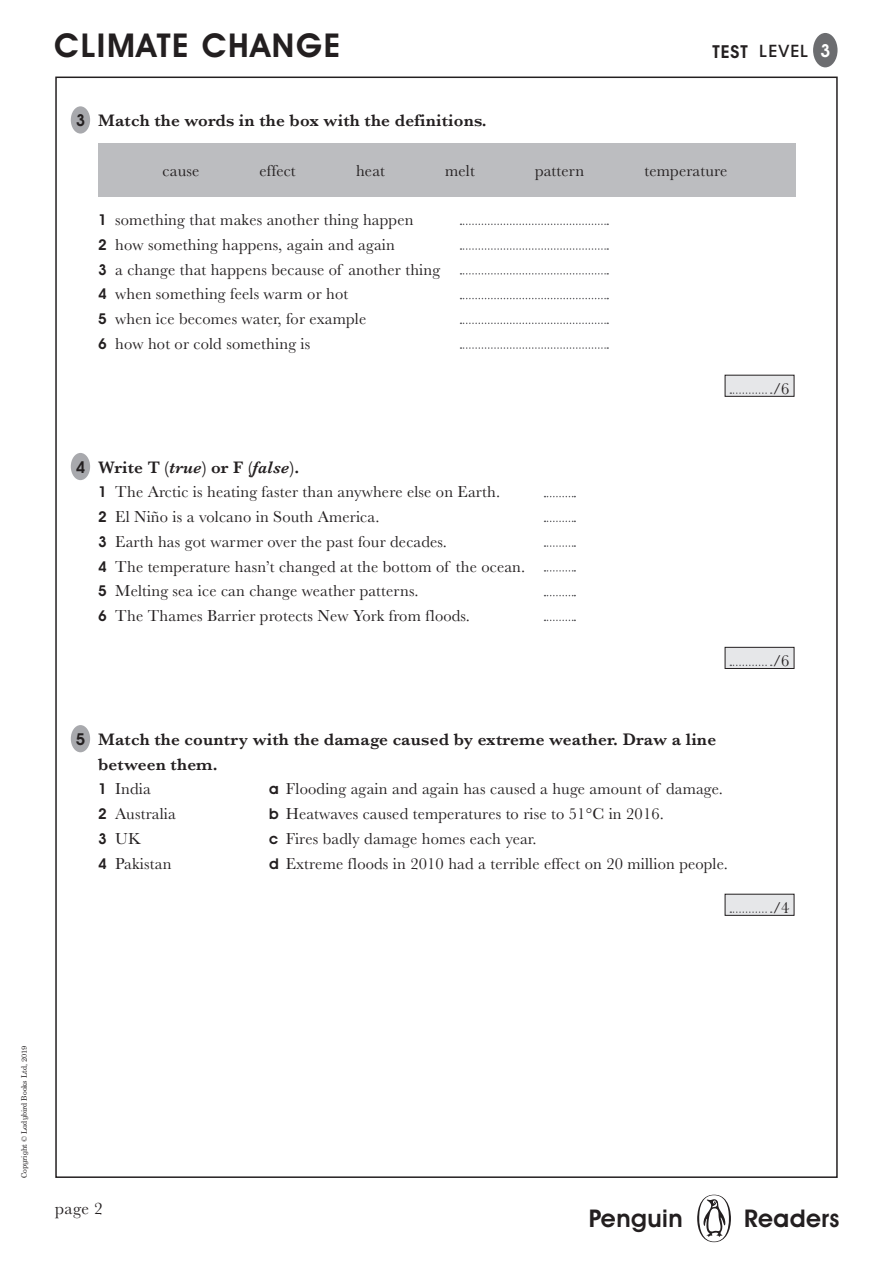
<style>
.page{position:relative;width:893px;height:1263px;background:#fff}
.page>*{position:absolute;margin:0;border:0;box-sizing:border-box;transform-origin:0 0}
.t1{font:600 33px "Avant Garde IT Cby BT";letter-spacing:.05em;color:#231f20}
.t2{font:600 24.6px "Avant Garde IT Cby BT";letter-spacing:.02em;color:#231f20}
._05b_HEADING{font:600 17.25px "Baskerville";letter-spacing:.01em;color:#231f20}
.t3{font:17.25px "Baskerville";color:#231f20}
._05_BODY{font:16.5px "Baskerville";letter-spacing:.01em;color:#231f20}
.t4{font:500 16.5px "ITC Avant Garde Std";letter-spacing:.05em;color:#231f20}
.BODY_TEXT{font:16.5px "Baskerville";color:#231f20}
.BODY_TEXT-2{font:600 16.5px "Avant Garde IT Cby BT";color:#231f20}
.t5{font:7.5px "Century Schlbk Penguin Inf";color:#231f20}
.s1{font-weight:600;font-size:17.25px}
.s2{font-family:"Avant Garde IT Cby BT";font-weight:600;font-size:18px;color:#fff}
.s3{font-family:"Avant Garde IT Cby BT";font-weight:600;font-size:15px}
.s4{font-style:italic}
</style>
<div class="page">
<div style="left:697px;top:1195px;width:34px;height:47px;background:#231f20;border-radius:50%"></div>
<svg style="left:699px;top:1195px;width:30px;height:46px"></svg>
<div style="left:813px;top:33px;width:24px;height:34px;background:#6c6d70;border-radius:50%"></div>
<div style="left:98px;top:144px;width:697px;height:53px;background:#bcbdc0"></div>
<svg style="left:460px;top:224px;width:148px;height:1px"></svg>
<svg style="left:460px;top:248px;width:148px;height:2px"></svg>
<svg style="left:460px;top:273px;width:148px;height:2px"></svg>
<svg style="left:460px;top:298px;width:148px;height:1px"></svg>
<svg style="left:460px;top:323px;width:148px;height:1px"></svg>
<svg style="left:460px;top:347px;width:148px;height:2px"></svg>
<svg style="left:544px;top:496px;width:31px;height:1px"></svg>
<svg style="left:544px;top:521px;width:31px;height:1px"></svg>
<svg style="left:544px;top:545px;width:31px;height:2px"></svg>
<svg style="left:544px;top:570px;width:31px;height:2px"></svg>
<svg style="left:544px;top:595px;width:31px;height:1px"></svg>
<svg style="left:544px;top:620px;width:31px;height:1px"></svg>
<div style="left:71px;top:106px;width:19px;height:28px;background:#a8a9ad;border-radius:50%"></div>
<div style="left:71px;top:453px;width:19px;height:27px;background:#a8a9ad;border-radius:50%"></div>
<div style="left:71px;top:725px;width:19px;height:27px;background:#a8a9ad;border-radius:50%"></div>
<div style="left:725px;top:375px;width:69px;height:21px;background:#e6e7e9"></div>
<div style="left:725px;top:375px;width:69px;height:22px;border:1px solid #231f20"></div>
<svg style="left:730px;top:392px;width:42px;height:2px"></svg>
<div style="left:725px;top:647px;width:69px;height:21px;background:#e6e7e9"></div>
<div style="left:725px;top:647px;width:69px;height:22px;border:1px solid #231f20"></div>
<svg style="left:730px;top:665px;width:42px;height:1px"></svg>
<div style="left:725px;top:894px;width:69px;height:21px;background:#e6e7e9"></div>
<div style="left:725px;top:894px;width:69px;height:22px;border:1px solid #231f20"></div>
<svg style="left:730px;top:911px;width:42px;height:2px"></svg>
<h1 class="t1" style="left:54px;top:26px;width:287px">CLIMATE CHANGE</h1>
<p class="t4" style="left:712px;top:41px;width:119px"><span class="s1">TEST</span> LEVEL <span class="s2">3</span></p>
<p class="BODY_TEXT-2" style="left:76px;top:110px;width:11px">3</p>
<p class="_05b_HEADING" style="left:98px;top:108px;width:390px">Match the words in the box with the definitions.</p>
<p class="_05_BODY" style="left:163px;top:160px;width:38px">cause</p>
<p class="_05_BODY" style="left:260px;top:160px;width:38px">effect</p>
<p class="_05_BODY" style="left:356px;top:160px;width:30px">heat</p>
<p class="_05_BODY" style="left:445px;top:160px;width:31px">melt</p>
<p class="_05_BODY" style="left:535px;top:160px;width:51px">pattern</p>
<p class="_05_BODY" style="left:644px;top:160px;width:84px">temperature</p>
<p class="_05_BODY" style="left:98px;top:209px;width:317px"><span class="s3">1</span> something that makes another thing happen</p>
<p class="_05_BODY" style="left:98px;top:234px;width:298px"><span class="s3">2</span> how something happens, again and again</p>
<p class="_05_BODY" style="left:98px;top:259px;width:344px"><span class="s3">3</span> a change that happens because of another thing</p>
<p class="_05_BODY" style="left:98px;top:283px;width:252px"><span class="s3">4</span> when something feels warm or hot</p>
<p class="_05_BODY" style="left:98px;top:308px;width:269px"><span class="s3">5</span> when ice becomes water, for example</p>
<p class="_05_BODY" style="left:98px;top:333px;width:214px"><span class="s3">6</span> how hot or cold something is</p>
<p class="BODY_TEXT" style="left:773px;top:378px;width:18px">/6</p>
<p class="BODY_TEXT-2" style="left:76px;top:457px;width:11px">4</p>
<p class="_05b_HEADING" style="left:98px;top:455px;width:202px">Write T (<span class="s4">true</span>) or F (<span class="s4">false</span>).</p>
<p class="_05_BODY" style="left:98px;top:481px;width:403px"><span class="s3">1</span> The Arctic is heating faster than anywhere else on Earth.</p>
<p class="_05_BODY" style="left:98px;top:506px;width:283px"><span class="s3">2</span> El Niño is a volcano in South America.</p>
<p class="_05_BODY" style="left:98px;top:531px;width:350px"><span class="s3">3</span> Earth has got warmer over the past four decades.</p>
<p class="_05_BODY" style="left:98px;top:556px;width:429px"><span class="s3">4</span> The temperature hasn’t changed at the bottom of the ocean.</p>
<p class="_05_BODY" style="left:98px;top:580px;width:322px"><span class="s3">5</span> Melting sea ice can change weather patterns.</p>
<p class="_05_BODY" style="left:98px;top:605px;width:373px"><span class="s3">6</span> The Thames Barrier protects New York from floods.</p>
<p class="BODY_TEXT" style="left:773px;top:650px;width:18px">/6</p>
<p class="BODY_TEXT-2" style="left:76px;top:729px;width:11px">5</p>
<p class="_05b_HEADING" style="left:98px;top:727px;width:619px">Match the country with the damage caused by extreme weather. Draw a line</p>
<p class="_05b_HEADING" style="left:98px;top:752px;width:121px">between them.</p>
<p class="_05_BODY" style="left:98px;top:778px;width:54px"><span class="s3">1</span> India</p>
<p class="_05_BODY" style="left:269px;top:778px;width:455px"><span class="s3">a</span> Flooding again and again has caused a huge amount of damage.</p>
<p class="_05_BODY" style="left:98px;top:803px;width:79px"><span class="s3">2</span> Australia</p>
<p class="_05_BODY" style="left:269px;top:803px;width:396px"><span class="s3">b</span> Heatwaves caused temperatures to rise to 51°C in 2016.</p>
<p class="_05_BODY" style="left:98px;top:828px;width:44px"><span class="s3">3</span> UK</p>
<p class="_05_BODY" style="left:269px;top:828px;width:269px"><span class="s3">c</span> Fires badly damage homes each year.</p>
<p class="_05_BODY" style="left:98px;top:853px;width:75px"><span class="s3">4</span> Pakistan</p>
<p class="_05_BODY" style="left:269px;top:853px;width:460px"><span class="s3">d</span> Extreme floods in 2010 had a terrible effect on 20 million people.</p>
<p class="BODY_TEXT" style="left:773px;top:897px;width:18px">/4</p>
<p class="t5" style="left:19px;top:1178px;width:134px;rotate:-90deg">Copyright © Ladybird Books Ltd, 2019</p>
<p class="t3" style="left:55px;top:1197px;width:49px">page 2</p>
<h2 class="t2" style="left:589px;top:1203px;width:96px">Penguin</h2>
<h2 class="t2" style="left:744px;top:1203px;width:97px">Readers</h2>
</div>
